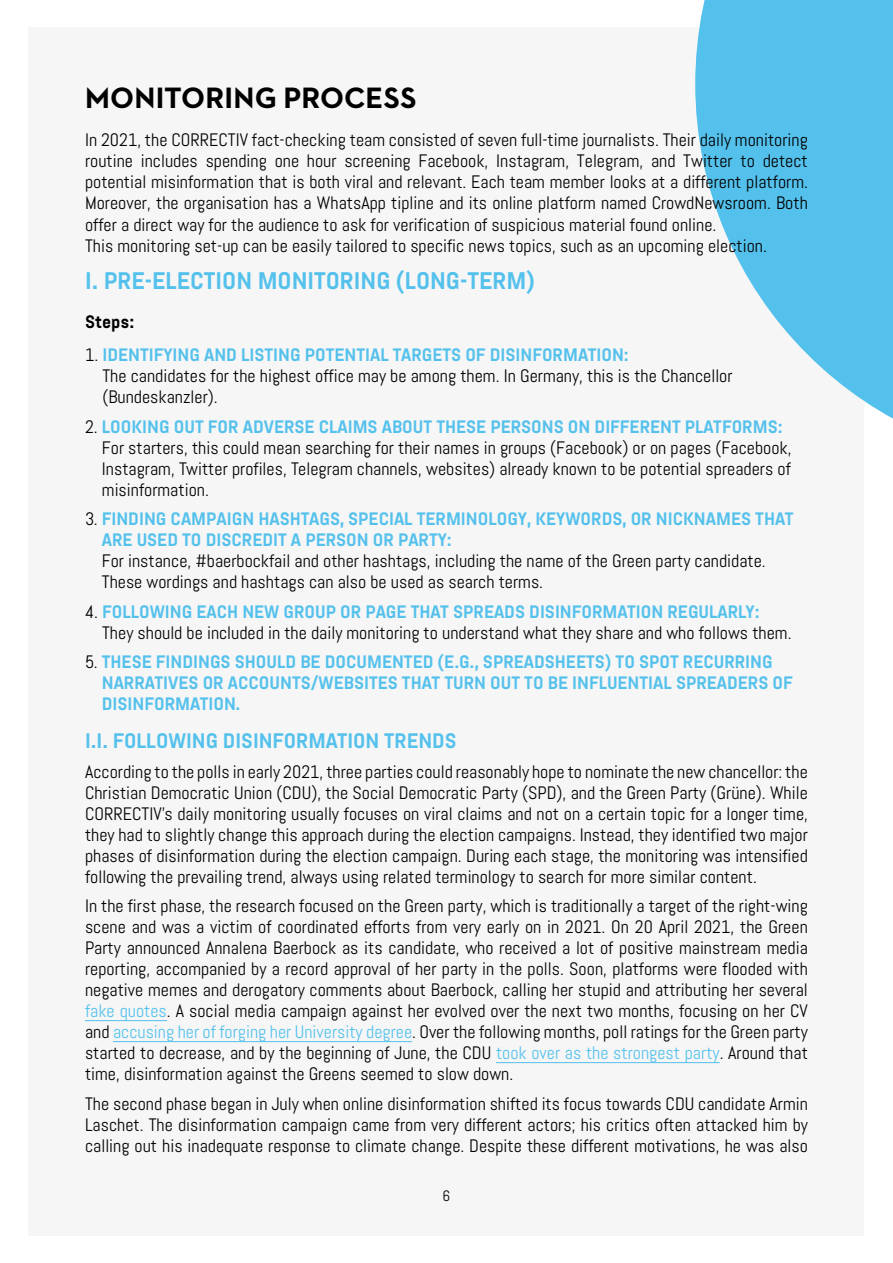
<style>
.page{position:relative;width:893px;height:1263px;background:#fff}
.page>*{position:absolute;margin:0;border:0;box-sizing:border-box;transform-origin:0 0}
.t1{font:700 30px "Neutraface 2 Text";letter-spacing:.01em;color:#000}
.t2{font:700 24px "Abel Pro";color:#54c1ec}
.t3{font:700 21px "Abel Pro";color:#54c1ec}
.t4{font:18px/21px "Abel";color:#000;text-align:justify}
.t5{font:700 18px/21px "Abel Pro";color:#54c1ec}
.t6{font:700 18px "Abel Pro";color:#000}
.t7{font:15px "Abel";color:#000}
.s1{font-family:"Abel";font-weight:400;color:#000}
.s2{color:#54c1ec}
</style>
<div class="page">
<div style="left:29px;top:27px;width:835px;height:1209px;background:#f6f6f6"></div>
<svg style="left:695px;top:0;width:198px;height:419px;fill:#54c1ec"></svg>
<hr style="left:85px;top:1020px;width:82px;height:1px;background:#54c1ec">
<hr style="left:113px;top:1041px;width:299px;height:1px;background:#54c1ec">
<hr style="left:496px;top:1062px;width:224px;height:1px;background:#54c1ec">
<h1 class="t1" style="left:85px;top:79px;width:333px">MONITORING PROCESS</h1>
<p class="t4" style="left:85px;top:130px;width:724px;text-align:left">In 2021, the CORRECTIV fact-checking team consisted of seven full-time journalists. Their daily monitoring routine includes spending one hour screening Facebook, Instagram, Telegram, and Twitter to detect potential misinformation that is both viral and relevant. Each team member looks at a different platform.<br>Moreover, the organisation has a WhatsApp tipline and its online platform named CrowdNewsroom. Both offer a direct way for the audience to ask for verification of suspicious material found online.<br>This monitoring set-up can be easily tailored to specific news topics, such as an upcoming election.</p>
<h2 class="t2" style="left:85px;top:264px;width:452px">I. PRE-ELECTION MONITORING (LONG-TERM)</h2>
<p class="t6" style="left:85px;top:309px;width:51px">Steps:</p>
<p class="t5" style="left:85px;top:345px;width:545px"><span class="s1">1.</span> IDENTIFYING AND LISTING POTENTIAL TARGETS OF DISINFORMATION:</p>
<p class="t4" style="left:102px;top:366px;width:632px">The candidates for the highest office may be among them. In Germany, this is the Chancellor (Bundeskanzler).</p>
<p class="t5" style="left:85px;top:416px;width:699px"><span class="s1">2.</span> LOOKING OUT FOR ADVERSE CLAIMS ABOUT THESE PERSONS ON DIFFERENT PLATFORMS:</p>
<p class="t4" style="left:102px;top:437px;width:691px">For starters, this could mean searching for their names in groups (Facebook) or on pages (Facebook, Instagram, Twitter profiles, Telegram channels, websites) already known to be potential spreaders of misinformation.</p>
<p class="t5" style="left:102px;top:509px;width:693px;text-indent:-17px"><span class="s1">3.</span> FINDING CAMPAIGN HASHTAGS, SPECIAL TERMINOLOGY, KEYWORDS, OR NICKNAMES THAT<br>ARE USED TO DISCREDIT A PERSON OR PARTY:</p>
<p class="t4" style="left:102px;top:551px;width:665px">For instance, #baerbockfail and other hashtags, including the name of the Green party candidate.<br>These wordings and hashtags can also be used as search terms.</p>
<p class="t5" style="left:85px;top:601px;width:676px"><span class="s1">4.</span> FOLLOWING EACH NEW GROUP OR PAGE THAT SPREADS DISINFORMATION REGULARLY:</p>
<p class="t4" style="left:102px;top:622px;width:691px">They should be included in the daily monitoring to understand what they share and who follows them.</p>
<p class="t5" style="left:102px;top:652px;width:692px;text-indent:-17px"><span class="s1">5.</span> THESE FINDINGS SHOULD BE DOCUMENTED (E.G., SPREADSHEETS) TO SPOT RECURRING<br>NARRATIVES OR ACCOUNTS/WEBSITES THAT TURN OUT TO BE INFLUENTIAL SPREADERS OF<br>DISINFORMATION.</p>
<p class="t3" style="left:85px;top:726px;width:373px">I.I. FOLLOWING DISINFORMATION TRENDS</p>
<p class="t4" style="left:85px;top:761px;width:724px">According to the polls in early 2021, three parties could reasonably hope to nominate the new chancellor: the Christian Democratic Union (CDU), the Social Democratic Party (SPD), and the Green Party (Grüne). While CORRECTIV’s daily monitoring usually focuses on viral claims and not on a certain topic for a longer time, they had to slightly change this approach during the election campaigns. Instead, they identified two major phases of disinformation during the election campaign. During each stage, the monitoring was intensified following the prevailing trend, always using related terminology to search for more similar content.</p>
<p class="t4" style="left:85px;top:896px;width:724px">In the first phase, the research focused on the Green party, which is traditionally a target of the right-wing scene and was a victim of coordinated efforts from very early on in 2021. On 20 April 2021, the Green Party announced Annalena Baerbock as its candidate, who received a lot of positive mainstream media reporting, accompanied by a record approval of her party in the polls. Soon, platforms were flooded with negative memes and derogatory comments about Baerbock, calling her stupid and attributing her several <span class="s2">fake quotes</span>. A social media campaign against her evolved over the next two months, focusing on her CV and <span class="s2">accusing her of forging her University degree</span>. Over the following months, poll ratings for the Green party started to decrease, and by the beginning of June, the CDU <span class="s2">took over as the strongest party</span>. Around that time, disinformation against the Greens seemed to slow down.</p>
<p class="t4" style="left:85px;top:1093px;width:724px">The second phase began in July when online disinformation shifted its focus towards CDU candidate Armin Laschet. The disinformation campaign came from very different actors; his critics often attacked him by calling out his inadequate response to climate change. Despite these different motivations, he was also</p>
<p class="t7" style="left:443px;top:1186px;width:9px">6</p>
</div>
